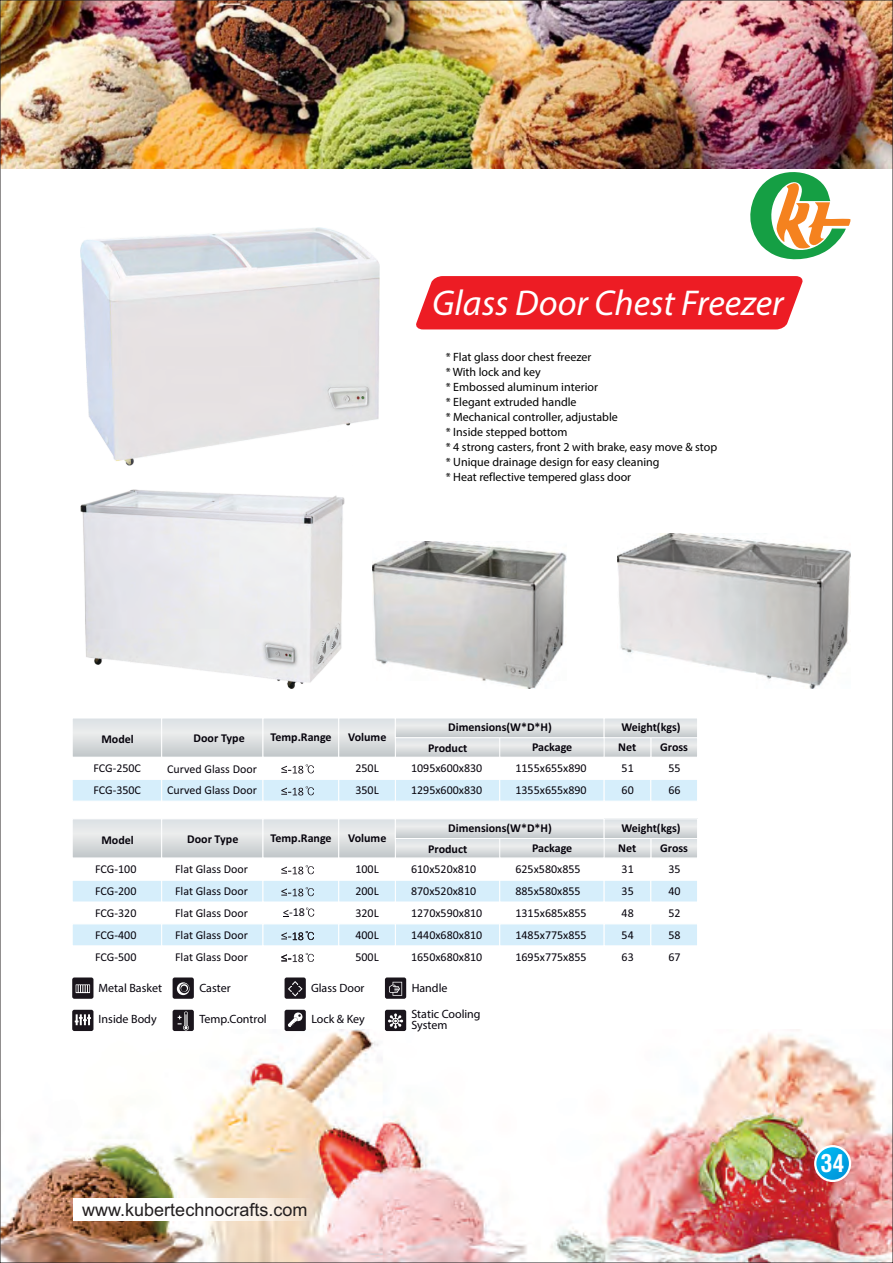
<style>
.page{position:relative;width:893px;height:1263px;background:#fff}
.page>*{position:absolute;margin:0;border:0;box-sizing:border-box;transform-origin:0 0}
.t1{font:italic 36px "Myriad Pro";color:#fff}
.t2{font:700 condensed 24px "Swiss 721 BT";color:#fff}
.t3{font:18px "Arial";color:#231f20}
.t4{font:12px/21.9px "Calibri";color:#06030c}
.t5{font:12px/15px "Myriad Pro";color:#000}
.t6{font:700 12px/21px "Calibri";color:#06030c}
.t7{font:12px/11.6px "Myriad Pro";color:#06030c}
</style>
<div class="page">
<img style="left:2px;top:1030px;width:889px;height:231px">
<img style="left:2px;top:2px;width:889px;height:167px">
<div style="left:72px;top:977px;width:21px;height:22px;background:#1a151c;border-radius:2px"></div>
<svg style="left:76px;top:984px;width:14px;height:9px"></svg>
<div style="left:173px;top:1010px;width:21px;height:21px;background:#1a151c;border-radius:2px"></div>
<svg style="left:178px;top:1011px;width:11px;height:19px"></svg>
<div style="left:72px;top:1010px;width:21px;height:21px;background:#1a151c;border-radius:2px"></div>
<svg style="left:75px;top:1014px;width:16px;height:11px"></svg>
<div style="left:173px;top:977px;width:21px;height:22px;background:#1a151c;border-radius:2px"></div>
<svg style="left:177px;top:982px;width:13px;height:13px"></svg>
<div style="left:285px;top:977px;width:21px;height:22px;background:#1a151c;border-radius:2px"></div>
<svg style="left:288px;top:981px;width:14px;height:15px"></svg>
<div style="left:385px;top:977px;width:21px;height:22px;background:#1a151c;border-radius:2px"></div>
<svg style="left:389px;top:982px;width:13px;height:14px"></svg>
<div style="left:285px;top:1010px;width:21px;height:21px;background:#1a151c;border-radius:2px"></div>
<svg style="left:288px;top:1012px;width:15px;height:15px"></svg>
<div style="left:385px;top:1010px;width:21px;height:21px;background:#1a151c;border-radius:2px"></div>
<svg style="left:388px;top:1013px;width:15px;height:15px"></svg>
<img style="left:81px;top:227px;width:298px;height:239px">
<svg style="left:652px;top:739px;width:44px;height:17px"></svg>
<div style="left:650px;top:737px;width:48px;height:21px;border:1px solid #fff"></div>
<svg style="left:606px;top:739px;width:43px;height:17px"></svg>
<div style="left:604px;top:737px;width:47px;height:21px;border:1px solid #fff"></div>
<svg style="left:72px;top:718px;width:533px;height:39px;background:#dce0e1"></svg>
<svg style="left:606px;top:720px;width:90px;height:16px"></svg>
<div style="left:604px;top:718px;width:94px;height:20px;border:1px solid #fff"></div>
<div style="left:395px;top:779px;width:105px;height:22px;background:#d6eefb;border:1px solid #fff"></div>
<div style="left:499px;top:779px;width:105px;height:22px;background:#d6eefb;border:1px solid #fff"></div>
<div style="left:72px;top:779px;width:90px;height:22px;background:#d6eefb;border:1px solid #fff"></div>
<div style="left:161px;top:779px;width:102px;height:22px;background:#d6eefb;border:1px solid #fff"></div>
<div style="left:263px;top:779px;width:76px;height:22px;background:#d6eefb;border:1px solid #fff"></div>
<div style="left:338px;top:779px;width:58px;height:22px;background:#d6eefb;border:1px solid #fff"></div>
<div style="left:604px;top:779px;width:47px;height:22px;background:#d6eefb;border:1px solid #fff"></div>
<div style="left:650px;top:779px;width:48px;height:22px;background:#d6eefb;border:1px solid #fff"></div>
<div style="left:395px;top:757px;width:105px;height:23px;background:#fff"></div>
<div style="left:499px;top:757px;width:105px;height:23px;background:#fff"></div>
<div style="left:72px;top:757px;width:90px;height:23px;background:#fff"></div>
<div style="left:161px;top:757px;width:102px;height:23px;background:#fff"></div>
<div style="left:263px;top:757px;width:76px;height:23px;background:#fff"></div>
<div style="left:338px;top:757px;width:58px;height:23px;background:#fff"></div>
<div style="left:604px;top:757px;width:47px;height:23px;background:#fff"></div>
<div style="left:650px;top:757px;width:48px;height:23px;background:#fff"></div>
<svg style="left:281px;top:764px;width:33px;height:31px"></svg>
<img style="left:617px;top:533px;width:233px;height:155px">
<img style="left:372px;top:541px;width:195px;height:147px">
<img style="left:81px;top:489px;width:264px;height:199px">
<svg style="left:652px;top:840px;width:44px;height:16px"></svg>
<div style="left:650px;top:838px;width:48px;height:20px;border:1px solid #fff"></div>
<svg style="left:606px;top:840px;width:43px;height:16px"></svg>
<div style="left:604px;top:838px;width:47px;height:20px;border:1px solid #fff"></div>
<svg style="left:72px;top:819px;width:533px;height:39px;background:#dce0e1"></svg>
<svg style="left:606px;top:820px;width:90px;height:17px;background:#dce0e1"></svg>
<div style="left:604px;top:818px;width:94px;height:21px;border:1px solid #fff"></div>
<div style="left:395px;top:880px;width:105px;height:22px;background:#d6eefb;border:1px solid #fff"></div>
<div style="left:499px;top:880px;width:105px;height:22px;background:#d6eefb;border:1px solid #fff"></div>
<div style="left:72px;top:880px;width:90px;height:22px;background:#d6eefb;border:1px solid #fff"></div>
<div style="left:161px;top:880px;width:102px;height:22px;background:#d6eefb;border:1px solid #fff"></div>
<div style="left:263px;top:880px;width:76px;height:22px;background:#d6eefb;border:1px solid #fff"></div>
<div style="left:338px;top:880px;width:58px;height:22px;background:#d6eefb;border:1px solid #fff"></div>
<div style="left:604px;top:880px;width:47px;height:22px;background:#d6eefb;border:1px solid #fff"></div>
<div style="left:650px;top:880px;width:48px;height:22px;background:#d6eefb;border:1px solid #fff"></div>
<div style="left:395px;top:923px;width:105px;height:23px;background:#d6eefb;border:1px solid #fff"></div>
<div style="left:499px;top:923px;width:105px;height:23px;background:#d6eefb;border:1px solid #fff"></div>
<div style="left:72px;top:923px;width:90px;height:23px;background:#d6eefb;border:1px solid #fff"></div>
<div style="left:161px;top:923px;width:102px;height:23px;background:#d6eefb;border:1px solid #fff"></div>
<div style="left:263px;top:923px;width:76px;height:23px;background:#d6eefb;border:1px solid #fff"></div>
<div style="left:338px;top:923px;width:58px;height:23px;background:#d6eefb;border:1px solid #fff"></div>
<div style="left:604px;top:923px;width:47px;height:23px;background:#d6eefb;border:1px solid #fff"></div>
<div style="left:650px;top:923px;width:48px;height:23px;background:#d6eefb;border:1px solid #fff"></div>
<svg style="left:281px;top:865px;width:33px;height:97px"></svg>
<svg style="left:416px;top:276px;width:387px;height:54px;background:#ed282f"></svg>
<svg style="left:814px;top:1145px;width:37px;height:37px"></svg>
<svg style="left:816px;top:1147px;width:33px;height:33px"></svg>
<svg style="left:747px;top:165px;width:104px;height:95px"></svg>
<svg style="left:73px;top:1198px;width:243px;height:22px"></svg>
<h1 class="t1" style="left:432px;top:288px;width:353px">Glass Door Chest Freezer</h1>
<p class="t5" style="left:446px;top:350px;width:273px">* Flat glass door chest freezer<br>* With lock and key<br>* Embossed aluminum interior<br>* Elegant extruded handle<br>* Mechanical controller, adjustable<br>* Inside stepped bottom<br>* 4 strong casters, front 2 with brake, easy move &amp; stop * Unique drainage design for easy cleaning<br>* Heat reflective tempered glass door</p>
<p class="t6" style="left:101px;top:729px;width:34px">Model</p>
<p class="t6" style="left:194px;top:728px;width:53px">Door Type</p>
<p class="t6" style="left:271px;top:728px;width:63px">Temp.Range</p>
<p class="t6" style="left:348px;top:728px;width:40px">Volume</p>
<p class="t6" style="left:428px;top:717px;width:125px;text-indent:20px">Dimensions(W*D*H)<br>Product</p>
<p class="t6" style="left:532px;top:737px;width:42px">Package</p>
<p class="t6" style="left:621px;top:717px;width:61px">Weight(kgs)</p>
<p class="t6" style="left:618px;top:738px;width:20px">Net</p>
<p class="t6" style="left:660px;top:738px;width:29px">Gross</p>
<p class="t4" style="left:93px;top:758px;width:49px">FCG-250C<br>FCG-350C</p>
<p class="t4" style="left:515px;top:758px;width:73px">1155x655x890<br>1355x655x890</p>
<p class="t4" style="left:167px;top:758px;width:91px">Curved Glass Door<br>Curved Glass Door</p>
<p class="t4" style="left:355px;top:758px;width:25px">250L<br>350L</p>
<p class="t4" style="left:411px;top:758px;width:73px">1095x600x830<br>1295x600x830</p>
<p class="t4" style="left:622px;top:758px;width:14px">51<br>60</p>
<p class="t4" style="left:668px;top:758px;width:14px">55<br>66</p>
<p class="t6" style="left:101px;top:830px;width:34px">Model</p>
<p class="t6" style="left:187px;top:829px;width:53px">Door Type</p>
<p class="t6" style="left:271px;top:829px;width:63px">Temp.Range</p>
<p class="t6" style="left:348px;top:829px;width:40px">Volume</p>
<p class="t6" style="left:428px;top:818px;width:125px;text-indent:20px">Dimensions(W*D*H)<br>Product</p>
<p class="t6" style="left:532px;top:838px;width:42px">Package</p>
<p class="t6" style="left:621px;top:818px;width:61px">Weight(kgs)</p>
<p class="t6" style="left:618px;top:838px;width:20px">Net</p>
<p class="t6" style="left:660px;top:839px;width:29px">Gross</p>
<p class="t4" style="left:95px;top:859px;width:43px;text-align:justify">FCG-100<br>FCG-200<br>FCG-320<br>FCG-400<br>FCG-500</p>
<p class="t4" style="left:515px;top:859px;width:73px">625x580x855<br>885x580x855<br>1315x685x855<br>1485x775x855<br>1695x775x855</p>
<p class="t4" style="left:175px;top:859px;width:75px;text-align:justify">Flat Glass Door Flat Glass Door Flat Glass Door Flat Glass Door Flat Glass Door</p>
<p class="t4" style="left:355px;top:859px;width:25px;text-align:justify">100L 200L 320L 400L 500L</p>
<p class="t4" style="left:411px;top:859px;width:73px">610x520x810<br>870x520x810<br>1270x590x810<br>1440x680x810<br>1650x680x810</p>
<p class="t4" style="left:622px;top:859px;width:14px;text-align:justify">31<br>35<br>48<br>54<br>63</p>
<p class="t4" style="left:668px;top:859px;width:14px;text-align:justify">35<br>40<br>52<br>58<br>67</p>
<p class="t4" style="left:283px;top:902px;width:23px">&lt;-18</p>
<p class="t7" style="left:199px;top:983px;width:33px">Caster</p>
<p class="t7" style="left:311px;top:983px;width:55px">Glass Door</p>
<p class="t7" style="left:412px;top:983px;width:37px">Handle</p>
<p class="t7" style="left:311px;top:1014px;width:55px">Lock &amp; Key</p>
<p class="t7" style="left:411px;top:1009px;width:71px">Static Cooling<br>System</p>
<p class="t7" style="left:99px;top:984px;width:65px">Metal Basket</p>
<p class="t7" style="left:99px;top:1014px;width:60px">Inside Body</p>
<p class="t7" style="left:199px;top:1015px;width:69px">Temp.Control</p>
<h3 class="t3" style="left:82px;top:1202px;width:227px">www.kubertechnocrafts.com</h3>
<h2 class="t2" style="left:821px;top:1154px;width:25px">34</h2>
</div>
